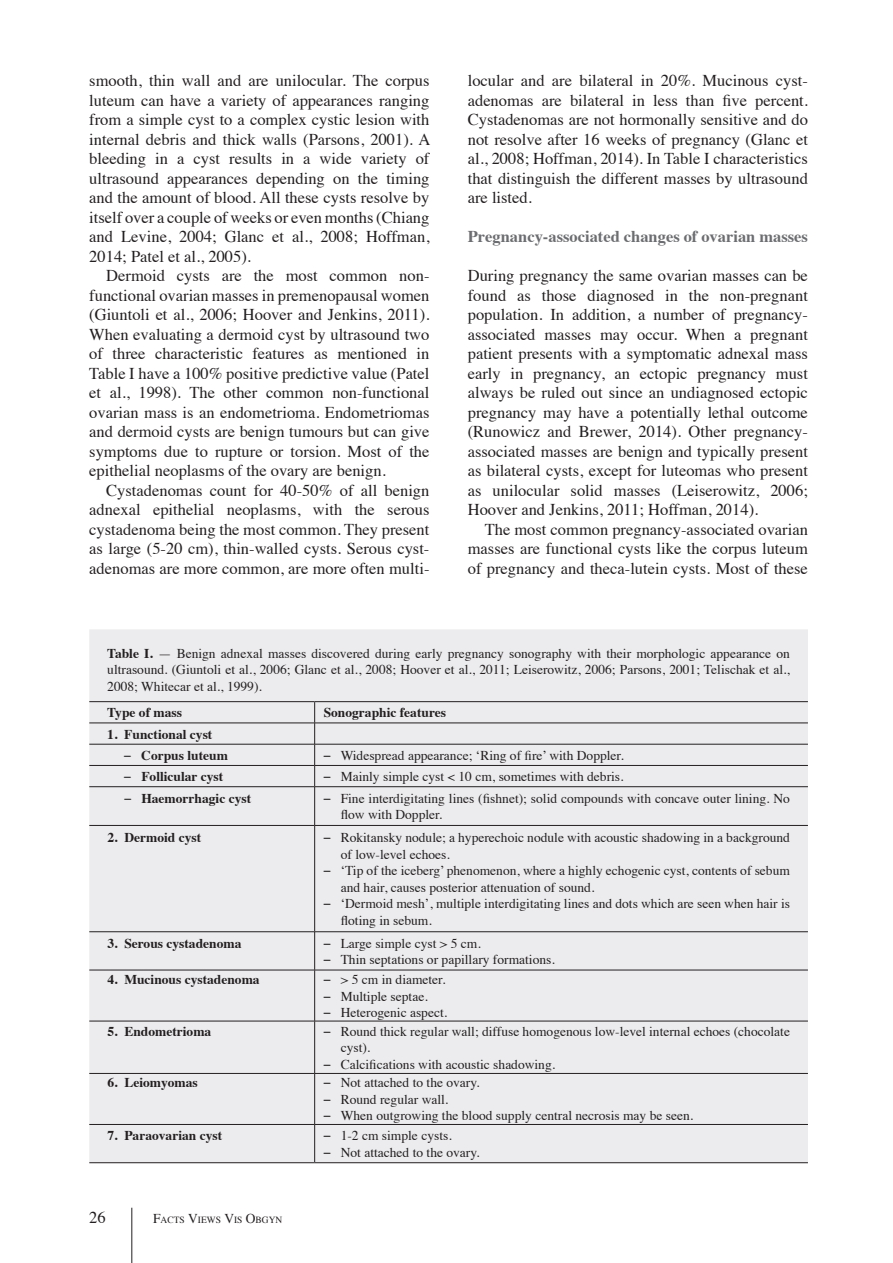
<style>
.page{position:relative;width:893px;height:1263px;background:#fff}
.page>*{position:absolute;margin:0;border:0;box-sizing:border-box;transform-origin:0 0}
.t1{font:16.5px/19.5px "Times";color:#231f20;text-align:justify}
.t2{font:700 16.5px "Times";color:#6c6d70}
.t3{font:13.5px/16.5px "Times";color:#231f20}
.t4{font:700 13.5px "Times";color:#231f20}
.t5{font:9.45px "Times";color:#231f20}
.s1{font-weight:700}
.s2{font-family:"Calibri";font-weight:400}
.s3{font-family:"Calibri"}
.s4{font-size:13.5px}
</style>
<div class="page">
<hr style="left:131px;top:1208px;width:1px;height:55px;background:#231f20">
<div style="left:89px;top:629px;width:719px;height:533px;background:#ececee"></div>
<hr style="left:89px;top:701px;width:226px;height:1px;background:#231f20">
<hr style="left:315px;top:701px;width:493px;height:1px;background:#231f20">
<hr style="left:89px;top:723px;width:226px;height:1px;background:#231f20">
<hr style="left:315px;top:723px;width:493px;height:1px;background:#231f20">
<hr style="left:89px;top:744px;width:226px;height:1px;background:#231f20">
<hr style="left:315px;top:744px;width:493px;height:1px;background:#231f20">
<hr style="left:89px;top:765px;width:226px;height:1px;background:#231f20">
<hr style="left:315px;top:765px;width:493px;height:1px;background:#231f20">
<svg style="left:314px;top:702px;width:1px;height:84px"></svg>
<hr style="left:89px;top:786px;width:226px;height:1px;background:#231f20">
<hr style="left:315px;top:786px;width:493px;height:1px;background:#231f20">
<hr style="left:314px;top:787px;width:1px;height:38px;background:#231f20">
<hr style="left:89px;top:825px;width:226px;height:1px;background:#231f20">
<hr style="left:315px;top:825px;width:493px;height:1px;background:#231f20">
<hr style="left:314px;top:826px;width:1px;height:105px;background:#231f20">
<hr style="left:89px;top:931px;width:226px;height:1px;background:#231f20">
<hr style="left:315px;top:931px;width:493px;height:1px;background:#231f20">
<hr style="left:314px;top:932px;width:1px;height:38px;background:#231f20">
<hr style="left:89px;top:970px;width:226px;height:1px;background:#231f20">
<hr style="left:315px;top:970px;width:493px;height:1px;background:#231f20">
<hr style="left:314px;top:970px;width:1px;height:51px;background:#231f20">
<hr style="left:89px;top:1021px;width:226px;height:1px;background:#231f20">
<hr style="left:315px;top:1021px;width:493px;height:1px;background:#231f20">
<hr style="left:314px;top:1021px;width:1px;height:52px;background:#231f20">
<hr style="left:89px;top:1073px;width:226px;height:1px;background:#231f20">
<hr style="left:315px;top:1073px;width:493px;height:1px;background:#231f20">
<hr style="left:314px;top:1074px;width:1px;height:50px;background:#231f20">
<hr style="left:89px;top:1124px;width:226px;height:1px;background:#231f20">
<hr style="left:315px;top:1124px;width:493px;height:1px;background:#231f20">
<hr style="left:314px;top:1125px;width:1px;height:37px;background:#231f20">
<hr style="left:89px;top:1162px;width:226px;height:1px;background:#231f20">
<hr style="left:315px;top:1162px;width:493px;height:1px;background:#231f20">
<p class="t1" style="left:89px;top:69px;width:343px">smooth, thin wall and are unilocular. The corpus luteum can have a variety of appearances ranging from a simple cyst to a complex cystic lesion with internal debris and thick walls (Parsons, 2001). A bleeding in a cyst results in a wide variety of ultrasound appearances depending on the timing and the amount of blood. All these cysts resolve by itself over a couple of weeks or even months (Chiang and Levine, 2004; Glanc et al., 2008; Hoffman, 2014; Patel et al., 2005).</p>
<p class="t1" style="left:89px;top:264px;width:342px;text-indent:17px">Dermoid cysts are the most common non&shy;functional ovarian masses in premenopausal women (Giuntoli et al., 2006; Hoover and Jenkins, 2011).<br>When evaluating a dermoid cyst by ultrasound two of three characteristic features as mentioned in Table I have a 100% positive predictive value (Patel et al., 1998). The other common non-functional ovarian mass is an endometrioma. Endometriomas and dermoid cysts are benign tumours but can give symptoms due to rupture or torsion. Most of the epithelial neoplasms of the ovary are benign.</p>
<p class="t1" style="left:89px;top:479px;width:342px;text-indent:17px">Cystadenomas count for 40-50% of all benign adnexal epithelial neoplasms, with the serous cystadenoma being the most common. They present as large (5-20 cm), thin-walled cysts. Serous cyst&shy;adenomas are more common, are more often multi-</p>
<p class="t1" style="left:468px;top:69px;width:342px">locular and are bilateral in 20%. Mucinous cyst&shy;adenomas are bilateral in less than five percent.<br>Cystadenomas are not hormonally sensitive and do not resolve after 16 weeks of pregnancy (Glanc et al., 2008; Hoffman, 2014). In Table I characteristics that distinguish the different masses by ultrasound are listed.</p>
<p class="t2" style="left:468px;top:221px;width:342px">Pregnancy-associated changes of ovarian masses</p>
<p class="t1" style="left:468px;top:264px;width:342px">During pregnancy the same ovarian masses can be found as those diagnosed in the non-pregnant population. In addition, a number of pregnancy&shy;associated masses may occur. When a pregnant patient presents with a symptomatic adnexal mass early in pregnancy, an ectopic pregnancy must always be ruled out since an undiagnosed ectopic pregnancy may have a potentially lethal outcome (Runowicz and Brewer, 2014). Other pregnancy&shy;associated masses are benign and typically present as bilateral cysts, except for luteomas who present as unilocular solid masses (Leiserowitz, 2006; Hoover and Jenkins, 2011; Hoffman, 2014).</p>
<p class="t1" style="left:468px;top:518px;width:342px;text-indent:17px">The most common pregnancy-associated ovarian masses are functional cysts like the corpus luteum of pregnancy and theca-lutein cysts. Most of these</p>
<p class="t3" style="left:107px;top:643px;width:684px;text-align:justify"><span class="s1">Table I.</span> — Benign adnexal masses discovered during early pregnancy sonography with their morphologic appearance on ultrasound. (Giuntoli et al., 2006; Glanc et al., 2008; Hoover et al., 2011; Leiserowitz, 2006; Parsons, 2001; Telischak et al., 2008; Whitecar et al., 1999).</p>
<p class="t4" style="left:107px;top:700px;width:76px">Type of mass</p>
<p class="t4" style="left:324px;top:700px;width:124px">Sonographic features</p>
<p class="t4" style="left:107px;top:721px;width:107px">1. Functional cyst</p>
<p class="t4" style="left:124px;top:742px;width:105px"><span class="s2">–</span> Corpus luteum</p>
<p class="t3" style="left:324px;top:746px;width:302px"><span class="s3">–</span> Widespread appearance; ‘Ring of fire’ with Doppler.</p>
<p class="t4" style="left:124px;top:764px;width:100px"><span class="s2">–</span> Follicular cyst</p>
<p class="t3" style="left:324px;top:767px;width:301px"><span class="s3">–</span> Mainly simple cyst &lt; 10 cm, sometimes with debris.</p>
<p class="t4" style="left:124px;top:785px;width:128px"><span class="s2">–</span> Haemorrhagic cyst</p>
<p class="t3" style="left:341px;top:789px;width:451px;text-indent:-17px"><span class="s3">–</span> Fine interdigitating lines (fishnet); solid compounds with concave outer lining. No flow with Doppler.</p>
<p class="t4" style="left:107px;top:825px;width:95px">2. Dermoid cyst</p>
<p class="t3" style="left:341px;top:828px;width:451px;text-indent:-17px"><span class="s3">–</span> Rokitansky nodule; a hyperechoic nodule with acoustic shadowing in a background of low-level echoes.</p>
<p class="t3" style="left:341px;top:861px;width:451px;text-indent:-17px"><span class="s3">–</span> ‘Tip of the iceberg’ phenomenon, where a highly echogenic cyst, contents of sebum and hair, causes posterior attenuation of sound.</p>
<p class="t3" style="left:341px;top:894px;width:451px;text-indent:-17px"><span class="s3">–</span> ‘Dermoid mesh’, multiple interdigitating lines and dots which are seen when hair is floting in sebum.</p>
<p class="t4" style="left:107px;top:930px;width:136px">3. Serous cystadenoma</p>
<p class="t3" style="left:324px;top:934px;width:159px"><span class="s3">–</span> Large simple cyst &gt; 5 cm.</p>
<p class="t3" style="left:324px;top:950px;width:233px"><span class="s3">–</span> Thin septations or papillary formations.</p>
<p class="t4" style="left:107px;top:966px;width:154px">4. Mucinous cystadenoma</p>
<p class="t3" style="left:324px;top:970px;width:123px"><span class="s3">–</span> &gt; 5 cm in diameter.</p>
<p class="t3" style="left:324px;top:987px;width:106px"><span class="s3">–</span> Multiple septae.</p>
<p class="t3" style="left:324px;top:1003px;width:125px"><span class="s3">–</span> Heterogenic aspect.</p>
<p class="t4" style="left:107px;top:1018px;width:106px">5. Endometrioma</p>
<p class="t3" style="left:341px;top:1022px;width:451px;text-indent:-17px"><span class="s3">–</span> Round thick regular wall; diffuse homogenous low-level internal echoes (chocolate cyst).</p>
<p class="t3" style="left:324px;top:1055px;width:233px"><span class="s3">–</span> Calcifications with acoustic shadowing.</p>
<p class="t4" style="left:107px;top:1070px;width:92px">6. Leiomyomas</p>
<p class="t3" style="left:324px;top:1073px;width:157px"><span class="s3">–</span> Not attached to the ovary.</p>
<p class="t3" style="left:324px;top:1090px;width:126px"><span class="s3">–</span> Round regular wall.</p>
<p class="t3" style="left:324px;top:1106px;width:371px"><span class="s3">–</span> When outgrowing the blood supply central necrosis may be seen.</p>
<p class="t4" style="left:107px;top:1123px;width:116px">7. Paraovarian cyst</p>
<p class="t3" style="left:324px;top:1126px;width:129px"><span class="s3">–</span> 1-2 cm simple cysts.</p>
<p class="t3" style="left:324px;top:1143px;width:157px"><span class="s3">–</span> Not attached to the ovary.</p>
<p class="t1" style="left:89px;top:1206px;width:18px">26</p>
<p class="t5" style="left:153px;top:1211px;width:131px"><span class="s4">F</span>ACTS <span class="s4">V</span>IEWS <span class="s4">V</span>IS <span class="s4">O</span>BGYN</p>
</div>
